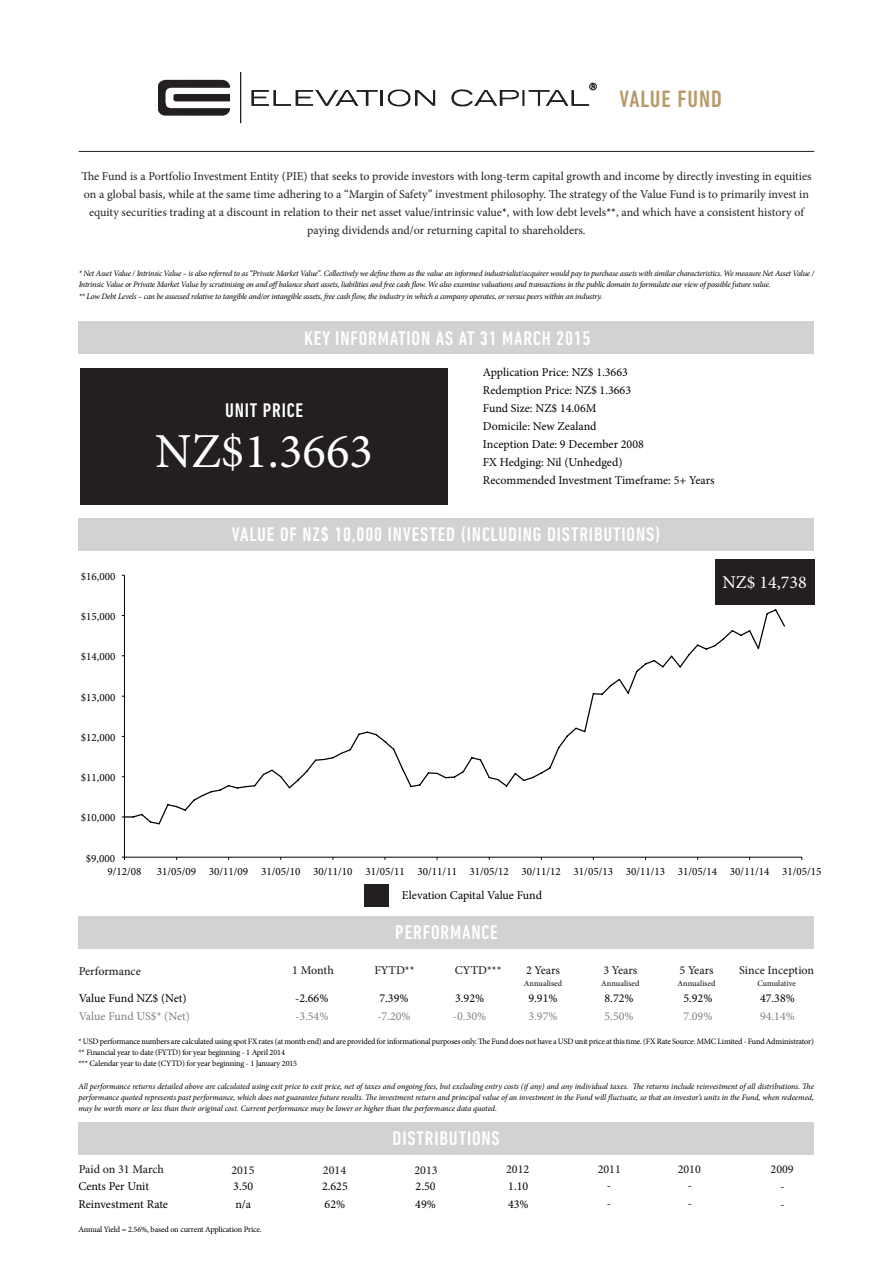
<style>
.page{position:relative;width:893px;height:1263px;background:#fff}
.page>*{position:absolute;margin:0;border:0;box-sizing:border-box;transform-origin:0 0}
.t1{font:48.9px "Minion Pro";color:#fff}
.t2{font:500 condensed 24.15px "DIN Next LT Pro";letter-spacing:.04em;color:#b79a69}
.t3{font:500 condensed 20.1px "DIN Next LT Pro";letter-spacing:.04em;color:#fff}
.t4{font:18px "Minion Pro";color:#fff}
.t5{font:12px/18px "Minion Pro";color:#231f20;text-align:center}
.t6{font:12px/18px "Minion Pro";color:#000}
.t7{font:500 12px "Minion Pro";color:#231f20}
.t8{font:12px "Minion Pro";color:#808080}
.t9{font:11.1px "Minion Pro";color:#000}
.t10{font:italic 8.25px/11.2px "Minion Pro";letter-spacing:-.025em;color:#000;text-align:justify}
.t11{font:8.25px/11.2px "Minion Pro";letter-spacing:-.02em;color:#000}
.t12{font:500 8.25px "Minion Pro";color:#231f20}
.s1{color:#000}
</style>
<div class="page">
<hr style="left:124px;top:575px;width:1px;height:282px;background:#000">
<hr style="left:124px;top:857px;width:678px;height:1px;background:#000">
<svg style="left:125px;top:609px;width:660px;height:216px"></svg>
<div style="left:79px;top:321px;width:735px;height:33px;background:#d1d2d4"></div>
<svg style="left:158px;top:72px;width:439px;height:52px"></svg>
<hr style="left:79px;top:151px;width:735px;height:1px;background:#231f20">
<div style="left:81px;top:368px;width:367px;height:137px;background:#231f20"></div>
<div style="left:79px;top:518px;width:735px;height:33px;background:#d1d2d4"></div>
<div style="left:364px;top:884px;width:24px;height:22px;background:#231f20"></div>
<div style="left:79px;top:916px;width:735px;height:32px;background:#d1d2d4"></div>
<div style="left:715px;top:559px;width:99px;height:45px;background:#231f20"></div>
<div style="left:78px;top:1122px;width:736px;height:33px;background:#d1d2d4"></div>
<h2 class="t2" style="left:620px;top:85px;width:104px">VALUE FUND</h2>
<p class="t5" style="left:81px;top:167px;width:732px">The Fund is a Portfolio Investment Entity (PIE) that seeks to provide investors with long-term capital growth and income by directly investing in equities on a global basis, while at the same time adhering to a “Margin of Safety” investment philosophy. The strategy of the Value Fund is to primarily invest in equity securities trading at a discount in relation to their net asset value/intrinsic value<span class="s1">*</span>, with low debt levels<span class="s1">**</span>, and which have a consistent history of paying dividends and/or returning capital to shareholders.</p>
<p class="t10" style="left:79px;top:268px;width:737px;text-align:left">* Net Asset Value / Intrinsic Value – is also referred to as “Private Market Value”. Collectively we define them as the value an informed industrialist/acquirer would pay to purchase assets with similar characteristics. We measure Net Asset Value /<br>Intrinsic Value or Private Market Value by scrutinising on and offbalance sheet assets, liabilities and free cash flow. We also examine valuations and transactions in the public domain to formulate our view of possible future value.<br>** Low Debt Levels – can be assessed relative to tangible and/or intangible assets, free cash flow, the industry in which a company operates, or versus peers within an industry.</p>
<h3 class="t3" style="left:304px;top:327px;width:288px">KEY INFORMATION AS AT 31 MARCH 2015</h3>
<h3 class="t3" style="left:225px;top:399px;width:79px">UNIT PRICE</h3>
<h1 class="t1" style="left:155px;top:418px;width:219px">NZ$1.3663</h1>
<h3 class="t6" style="left:483px;top:363px;width:233px">Application Price: NZ$ 1.3663<br>Redemption Price: NZ$ 1.3663<br>Fund Size: NZ$ 14.06M<br>Domicile: New Zealand<br>Inception Date: 9 December 2008<br>FX Hedging: Nil (Unhedged)<br>Recommended Investment Timeframe: 5+ Years</h3>
<h3 class="t9" style="left:81px;top:569px;width:36px">$16,000</h3>
<h3 class="t9" style="left:81px;top:609px;width:36px">$15,000</h3>
<h3 class="t9" style="left:81px;top:649px;width:36px">$14,000</h3>
<h3 class="t9" style="left:81px;top:690px;width:36px">$13,000</h3>
<h3 class="t9" style="left:81px;top:730px;width:36px">$12,000</h3>
<h3 class="t9" style="left:81px;top:770px;width:36px">$11,000</h3>
<h3 class="t9" style="left:81px;top:810px;width:36px">$10,000</h3>
<h3 class="t9" style="left:86px;top:851px;width:31px">$9,000</h3>
<h3 class="t3" style="left:232px;top:523px;width:430px">VALUE OF NZ$ 10,000 INVESTED (INCLUDING DISTRIBUTIONS)</h3>
<h3 class="t4" style="left:722px;top:570px;width:86px">NZ$ 14,738</h3>
<h3 class="t9" style="left:107px;top:864px;width:36px">9/12/08</h3>
<h3 class="t9" style="left:157px;top:864px;width:666px">31/05/09 30/11/09 31/05/10 30/11/10 31/05/11 30/11/11 31/05/12 30/11/12 31/05/13 30/11/13 31/05/14 30/11/14 31/05/15</h3>
<h3 class="t6" style="left:402px;top:886px;width:142px">Elevation Capital Value Fund</h3>
<h3 class="t3" style="left:395px;top:921px;width:104px">PERFORMANCE</h3>
<h3 class="t7" style="left:79px;top:963px;width:64px">Performance</h3>
<h3 class="t7" style="left:292px;top:962px;width:43px">1 Month</h3>
<h3 class="t7" style="left:374px;top:962px;width:42px">FYTD**</h3>
<h3 class="t7" style="left:455px;top:962px;width:48px">CYTD***</h3>
<h3 class="t7" style="left:603px;top:962px;width:36px">3 Years</h3>
<p class="t12" style="left:601px;top:977px;width:40px">Annualised</p>
<h3 class="t7" style="left:526px;top:962px;width:36px">2 Years</h3>
<p class="t12" style="left:524px;top:977px;width:40px">Annualised</p>
<h3 class="t7" style="left:679px;top:962px;width:36px">5 Years</h3>
<p class="t12" style="left:677px;top:977px;width:40px">Annualised</p>
<h3 class="t7" style="left:739px;top:962px;width:77px">Since Inception</h3>
<p class="t12" style="left:757px;top:977px;width:40px">Cumulative</p>
<h3 class="t6" style="left:79px;top:989px;width:110px">Value Fund NZ$ (Net)</h3>
<h3 class="t8" style="left:79px;top:1008px;width:113px">Value Fund US$* (Net)</h3>
<h3 class="t6" style="left:295px;top:989px;width:35px">-2.66%</h3>
<h3 class="t8" style="left:295px;top:1008px;width:35px">-3.54%</h3>
<h3 class="t6" style="left:379px;top:989px;width:31px">7.39%</h3>
<h3 class="t8" style="left:377px;top:1008px;width:35px">-7.20%</h3>
<h3 class="t6" style="left:455px;top:989px;width:31px">3.92%</h3>
<h3 class="t8" style="left:453px;top:1008px;width:35px">-0.30%</h3>
<h3 class="t6" style="left:528px;top:989px;width:31px">9.91%</h3>
<h3 class="t8" style="left:528px;top:1008px;width:31px">3.97%</h3>
<h3 class="t6" style="left:604px;top:989px;width:31px">8.72%</h3>
<h3 class="t8" style="left:604px;top:1008px;width:31px">5.50%</h3>
<h3 class="t6" style="left:683px;top:989px;width:31px">5.92%</h3>
<h3 class="t8" style="left:683px;top:1008px;width:31px">7.09%</h3>
<h3 class="t6" style="left:760px;top:989px;width:36px">47.38%</h3>
<h3 class="t8" style="left:760px;top:1008px;width:36px">94.14%</h3>
<p class="t11" style="left:78px;top:1035px;width:737px">* USD performance numbers are calculated using spot FX rates (at month end) and are provided for informational purposes only. The Fund does not have a USD unit price at this time. (FX Rate Source: MMC Limited - Fund Administrator) ** Financial year to date (FYTD) for year beginning - 1 April 2014<br>*** Calendar year to date (CYTD) for year beginning - 1 January 2015</p>
<p class="t10" style="left:78px;top:1080px;width:737px">All performance returns detailed above are calculated using exit price to exit price, net of taxes and ongoing fees, but excluding entry costs (if any) and any individual taxes. The returns include reinvestment of all distributions. The performance quoted represents past performance, which does not guarantee future results. The investment return and principal value of an investment in the Fund will fluctuate, so that an investor’s units in the Fund, when redeemed, may be worth more or less than their original cost. Current performance may be lower or higher than the performance data quoted.</p>
<h3 class="t3" style="left:393px;top:1127px;width:109px">DISTRIBUTIONS</h3>
<h3 class="t7" style="left:79px;top:1161px;width:87px">Paid on 31 March</h3>
<h3 class="t7" style="left:323px;top:1162px;width:25px">2014</h3>
<h3 class="t7" style="left:414px;top:1162px;width:25px">2013</h3>
<h3 class="t7" style="left:506px;top:1161px;width:25px">2012</h3>
<h3 class="t7" style="left:598px;top:1161px;width:25px">2011</h3>
<h3 class="t7" style="left:678px;top:1161px;width:25px">2010</h3>
<h3 class="t7" style="left:771px;top:1161px;width:25px">2009</h3>
<h3 class="t7" style="left:231px;top:1162px;width:25px">2015</h3>
<h3 class="t6" style="left:415px;top:1177px;width:22px">2.50<br>49%</h3>
<h3 class="t6" style="left:78px;top:1177px;width:91px">Cents Per Unit<br>Reinvestment Rate</h3>
<h3 class="t6" style="left:781px;top:1177px;width:6px">- -</h3>
<h3 class="t6" style="left:322px;top:1177px;width:27px">2.625<br>62%</h3>
<h3 class="t6" style="left:508px;top:1177px;width:22px">1.10<br>43%</h3>
<h3 class="t6" style="left:233px;top:1177px;width:22px">3.50 n/a</h3>
<h3 class="t6" style="left:607px;top:1176px;width:6px">- -</h3>
<h3 class="t6" style="left:688px;top:1176px;width:6px">- -</h3>
<p class="t11" style="left:78px;top:1224px;width:185px">Annual Yield = 2.56%, based on current Application Price.</p>
</div>
